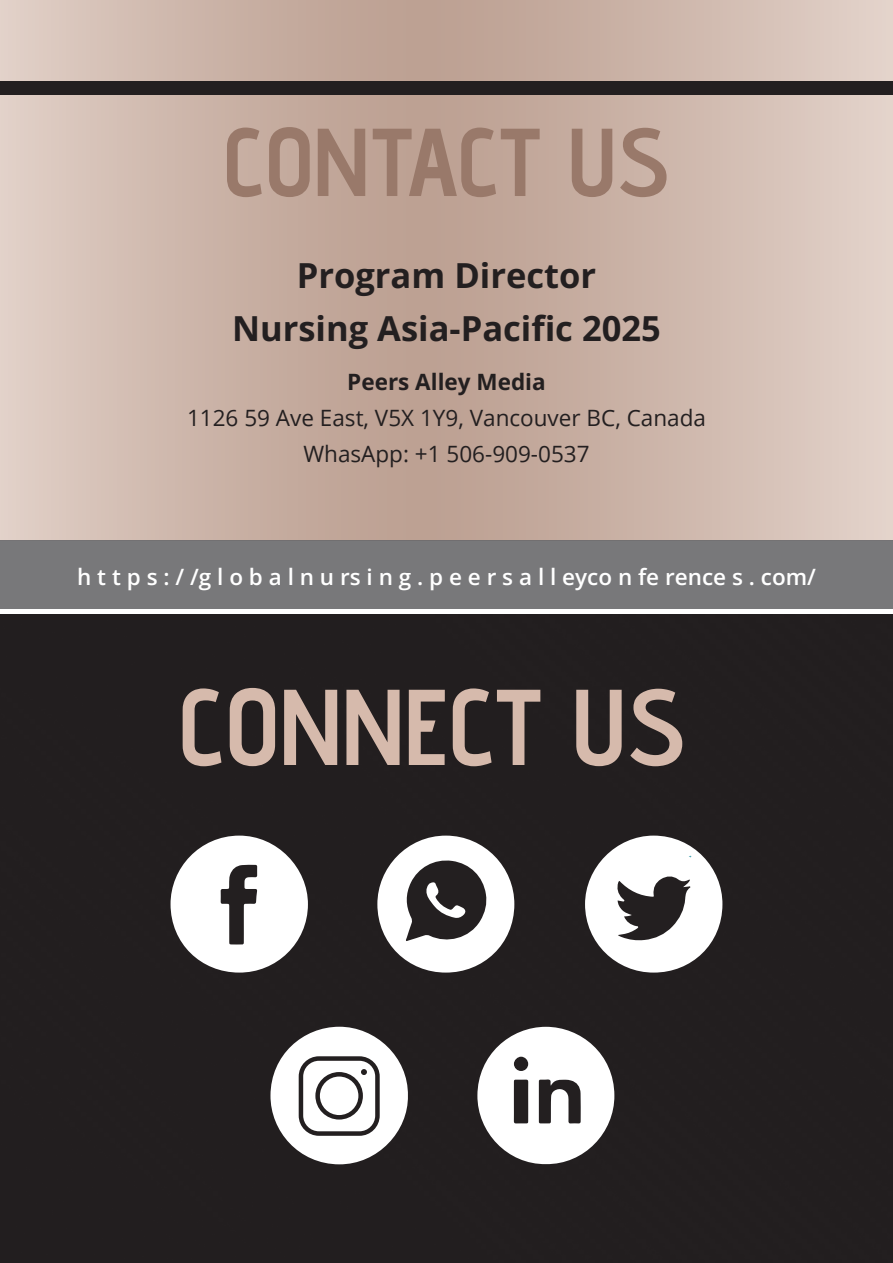
<style>
.page{position:relative;width:893px;height:1263px;background:#fff}
.page>*{position:absolute;margin:0;border:0;box-sizing:border-box;transform-origin:0 0}
.t1{font:700 107.55px "Advent Pro";letter-spacing:.005em;color:#d6baac}
.t2{font:700 96.15px "Advent Pro";letter-spacing:.005em;color:#99796a}
.t3{font:700 34.5px/53.1px "Open Sans";color:#231f20;text-align:center}
.t4{font:22.5px/36px "Open Sans";color:#231f20;text-align:center}
.t5{font:600 22.5px "Open Sans";color:#fff}
.t6{font:700 22.5px "Open Sans";color:#231f20}
</style>
<div class="page">
<svg style="left:0;top:0;width:893px;height:540px;background:#ccb5aa"></svg>
<div style="left:0;top:614px;width:893px;height:649px;background:#221e1f"></div>
<div style="left:0;top:540px;width:893px;height:68px;background:#78787a"></div>
<div style="left:170px;top:835px;width:138px;height:138px;background:#fff;border-radius:50%"></div>
<svg style="left:221px;top:865px;width:36px;height:79px"></svg>
<div style="left:585px;top:835px;width:138px;height:138px;background:#fff;border-radius:50%"></div>
<svg style="left:617px;top:876px;width:73px;height:65px"></svg>
<div style="left:377px;top:835px;width:137px;height:138px;background:#fff;border-radius:50%"></div>
<svg style="left:406px;top:860px;width:81px;height:81px"></svg>
<svg style="left:270px;top:1027px;width:138px;height:137px"></svg>
<svg style="left:477px;top:1027px;width:138px;height:138px"></svg>
<div style="left:514px;top:1056px;width:14px;height:15px;background:#231f20;border-radius:50%"></div>
<div style="left:0;top:81px;width:893px;height:13px;background:#231f20"></div>
<h2 class="t2" style="left:224px;top:103px;width:447px">CONTACT US</h2>
<h3 class="t3" style="left:232px;top:248px;width:430px">Program Director<br>Nursing Asia-Pacific 2025</h3>
<p class="t6" style="left:347px;top:366px;width:200px">Peers Alley Media</p>
<p class="t4" style="left:187px;top:400px;width:520px">1126 59 Ave East, V5X 1Y9, Vancouver BC, Canada<br>WhasApp: +1 506-909-0537</p>
<p class="t5" style="left:77px;top:561px;width:740px">h t t p s : / /g l o b a l n u rs i n g . p e e r s a l l eyco n fe rence s . com/</p>
<h1 class="t1" style="left:179px;top:661px;width:508px">CONNECT US</h1>
</div>
